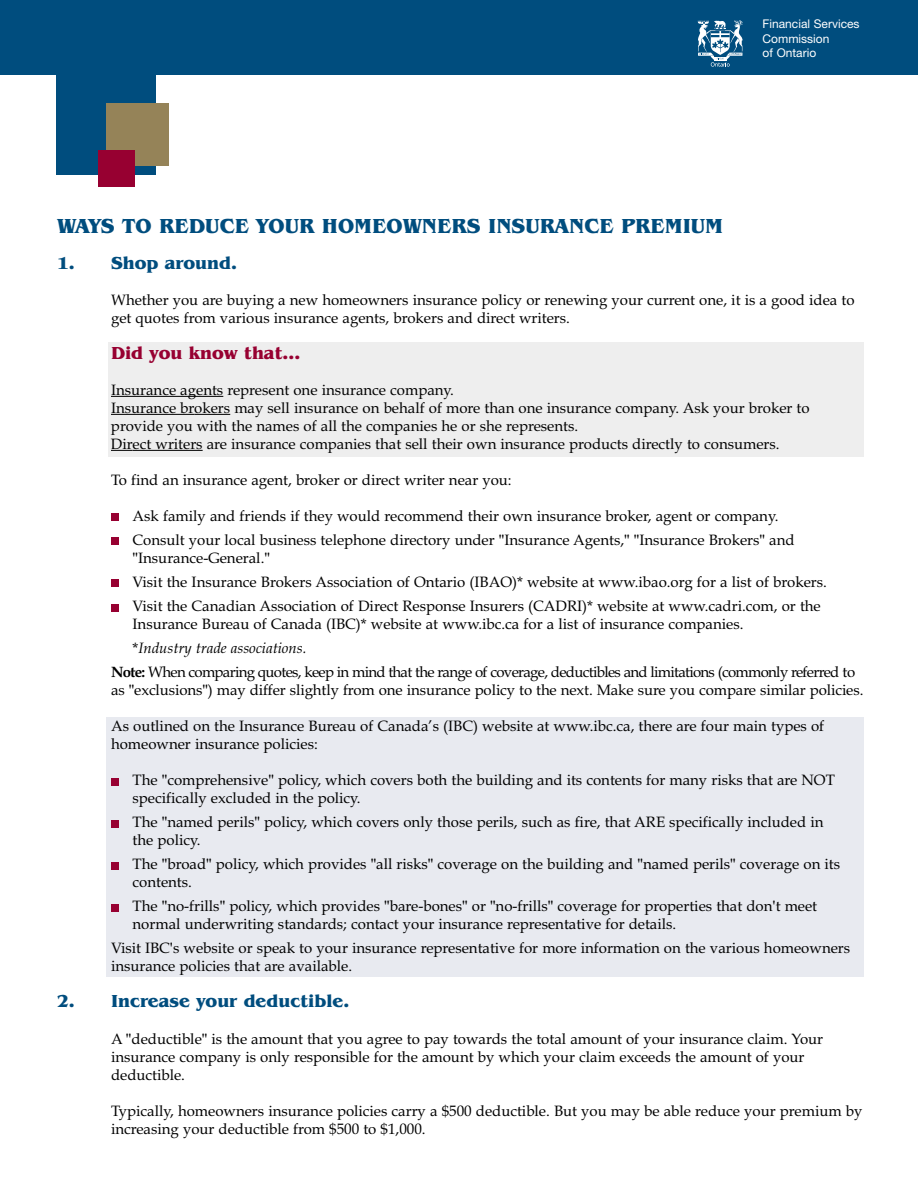
<style>
.page{position:relative;width:918px;height:1188px;background:#fff}
.page>*{position:absolute;margin:0;border:0;box-sizing:border-box;transform-origin:0 0}
.t1{font:700 21px "Benguiat IT Cby BT";color:#004d7e}
.t2{font:700 18px "Benguiat IT Cby BT";color:#004d7e}
.t3{font:700 18px "Benguiat IT Cby BT";color:#970031}
.t4{font:15px/18px "Book Antiqua";color:#000}
.t5{font:15px "Book Antiqua";letter-spacing:-.045em;color:#000}
.t6{font:italic 15px "Book Antiqua";color:#000}
.t7{font:12px/14.4px "Helvetica Neue";color:#fff}
.s1{font-style:normal}
.s2{font-weight:700}
</style>
<div class="page">
<div style="left:109px;top:342px;width:755px;height:115px;background:#eee"></div>
<hr style="left:111px;top:396px;width:112px;height:1px;background:#000">
<hr style="left:111px;top:414px;width:83px;height:1px;background:#000">
<hr style="left:194px;top:414px;width:36px;height:1px;background:#000">
<svg style="left:111px;top:450px;width:22px;height:1px"></svg>
<hr style="left:133px;top:450px;width:70px;height:1px;background:#000">
<div style="left:112px;top:604px;width:7px;height:7px;background:#970031"></div>
<div style="left:112px;top:580px;width:7px;height:7px;background:#970031"></div>
<div style="left:112px;top:538px;width:7px;height:7px;background:#970031"></div>
<div style="left:112px;top:514px;width:7px;height:7px;background:#970031"></div>
<div style="left:0;top:0;width:918px;height:75px;background:#004d7e"></div>
<div style="left:57px;top:75px;width:99px;height:99px;background:#004d7e"></div>
<div style="left:106px;top:103px;width:63px;height:63px;background:#958358"></div>
<div style="left:98px;top:150px;width:37px;height:37px;background:#970031"></div>
<svg style="left:698px;top:20px;width:45px;height:47px"></svg>
<div style="left:106px;top:717px;width:758px;height:260px;background:#e8eaf0"></div>
<div style="left:112px;top:904px;width:7px;height:7px;background:#970031"></div>
<div style="left:112px;top:862px;width:7px;height:7px;background:#970031"></div>
<div style="left:112px;top:820px;width:7px;height:7px;background:#970031"></div>
<div style="left:112px;top:778px;width:7px;height:7px;background:#970031"></div>
<p class="t7" style="left:763px;top:18px;width:98px">Financial Services<br>Commission<br>of Ontario</p>
<h3 class="t1" style="left:57px;top:218px;width:668px">WAYS TO REDUCE YOUR HOMEOWNERS INSURANCE PREMIUM</h3>
<h4 class="t2" style="left:57px;top:256px;width:181px">1. Shop around.</h4>
<p class="t4" style="left:111px;top:292px;width:745px">Whether you are buying a new homeowners insurance policy or renewing your current one, it is a good idea to get quotes from various insurance agents, brokers and direct writers.</p>
<p class="t3" style="left:111px;top:346px;width:191px">Did you know that...</p>
<p class="t4" style="left:111px;top:382px;width:700px">Insurance agents represent one insurance company.<br>Insurance brokers may sell insurance on behalf of more than one insurance company. Ask your broker to provide you with the names of all the companies he or she represents.<br>Direct writers are insurance companies that sell their own insurance products directly to consumers.</p>
<p class="t4" style="left:111px;top:472px;width:402px">To find an insurance agent, broker or direct writer near you:</p>
<p class="t4" style="left:133px;top:508px;width:647px">Ask family and friends if they would recommend their own insurance broker, agent or company.</p>
<p class="t4" style="left:133px;top:532px;width:664px">Consult your local business telephone directory under "Insurance Agents," "Insurance Brokers" and "Insurance-General."</p>
<p class="t4" style="left:133px;top:571px;width:696px;line-height:24px">Visit the Insurance Brokers Association of Ontario (IBAO)* website at www.ibao.org for a list of brokers.<br>Visit the Canadian Association of Direct Response Insurers (CADRI)* website at www.cadri.com, or the</p>
<p class="t4" style="left:133px;top:616px;width:612px">Insurance Bureau of Canada (IBC)* website at www.ibc.ca for a list of insurance companies.</p>
<p class="t6" style="left:133px;top:642px;width:175px"><span class="s1">*</span>Industry trade associations.</p>
<p class="t5" style="left:111px;top:666px;width:746px"><span class="s2">Note:</span> When comparing quotes, keep in mind that the range of coverage, deductibles and limitations (commonly referred to</p>
<p class="t4" style="left:111px;top:682px;width:754px">as "exclusions") may differ slightly from one insurance policy to the next. Make sure you compare similar policies.</p>
<p class="t4" style="left:111px;top:718px;width:715px">As outlined on the Insurance Bureau of Canada’s (IBC) website at www.ibc.ca, there are four main types of homeowner insurance policies:</p>
<p class="t4" style="left:133px;top:773px;width:704px">The "comprehensive" policy, which covers both the building and its contents for many risks that are NOT specifically excluded in the policy.</p>
<p class="t4" style="left:133px;top:815px;width:692px">The "named perils" policy, which covers only those perils, such as fire, that ARE specifically included in the policy.</p>
<p class="t4" style="left:133px;top:857px;width:709px">The "broad" policy, which provides "all risks" coverage on the building and "named perils" coverage on its contents.</p>
<p class="t4" style="left:133px;top:899px;width:686px">The "no-frills" policy, which provides "bare-bones" or "no-frills" coverage for properties that don't meet normal underwriting standards; contact your insurance representative for details.</p>
<p class="t4" style="left:111px;top:941px;width:741px">Visit IBC's website or speak to your insurance representative for more information on the various homeowners insurance policies that are available.</p>
<h4 class="t2" style="left:57px;top:995px;width:294px">2. Increase your deductible.</h4>
<p class="t4" style="left:111px;top:1031px;width:714px">A "deductible" is the amount that you agree to pay towards the total amount of your insurance claim. Your insurance company is only responsible for the amount by which your claim exceeds the amount of your deductible.</p>
<p class="t4" style="left:111px;top:1103px;width:753px">Typically, homeowners insurance policies carry a $500 deductible. But you may be able reduce your premium by increasing your deductible from $500 to $1,000.</p>
</div>
